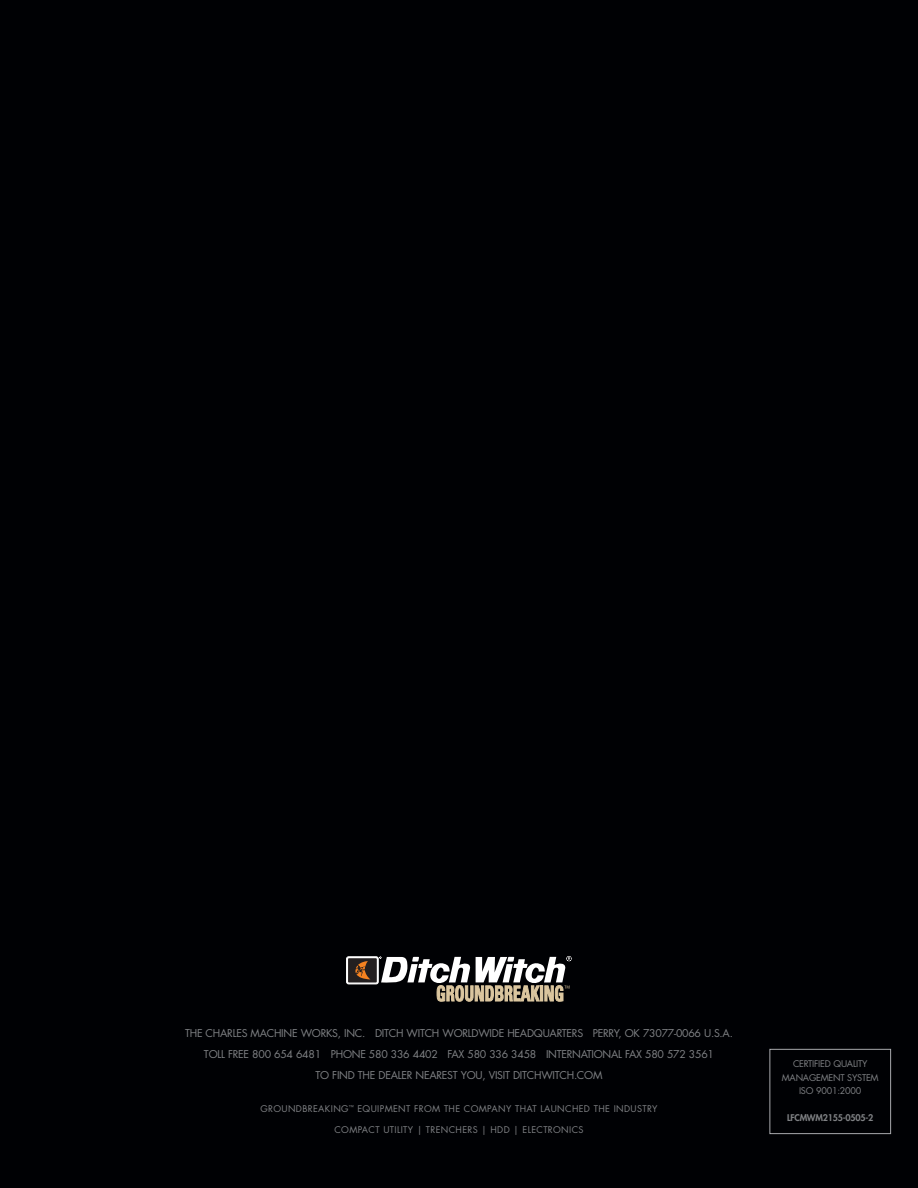
<style>
.page{position:relative;width:918px;height:1188px;background:#000104}
.page>*{position:absolute;margin:0;border:0;box-sizing:border-box;transform-origin:0 0}
.t1{font:10.5px/21px "Futura Std";letter-spacing:-.025em;color:#808285;text-align:center}
.t2{font:9px "Futura Std";letter-spacing:.04em;color:#808285}
.t3{font:9px/13.5px "Futura Std";letter-spacing:-.025em;color:#808285;text-align:center}
.t4{font:800 9px "Futura Std";letter-spacing:-.025em;color:#808285}
</style>
<div class="page">
<div style="left:770px;top:1049px;width:121px;height:85px;border:1px solid #a8a9ad"></div>
<svg style="left:346px;top:956px;width:226px;height:46px"></svg>
<p class="t1" style="left:185px;top:1023px;width:549px">THE CHARLES MACHINE WORKS, INC. DITCH WITCH WORLDWIDE HEADQUARTERS PERRY, OK 73077-0066 U.S.A.<br>TOLL FREE 800 654 6481 PHONE 580 336 4402 FAX 580 336 3458 INTERNATIONAL FAX 580 572 3561<br>TO FIND THE DEALER NEAREST YOU, VISIT DITCHWITCH.COM</p>
<p class="t2" style="left:260px;top:1103px;width:399px">GROUNDBREAKING<sup>™</sup> EQUIPMENT FROM THE COMPANY THAT LAUNCHED THE INDUSTRY</p>
<p class="t2" style="left:334px;top:1124px;width:251px">COMPACT UTILITY | TRENCHERS | HDD | ELECTRONICS</p>
<p class="t3" style="left:782px;top:1057px;width:98px">CERTIFIED QUALITY<br>MANAGEMENT SYSTEM<br>ISO 9001:2000</p>
<p class="t4" style="left:787px;top:1112px;width:88px">LFCMWM2155-0505-2</p>
</div>
